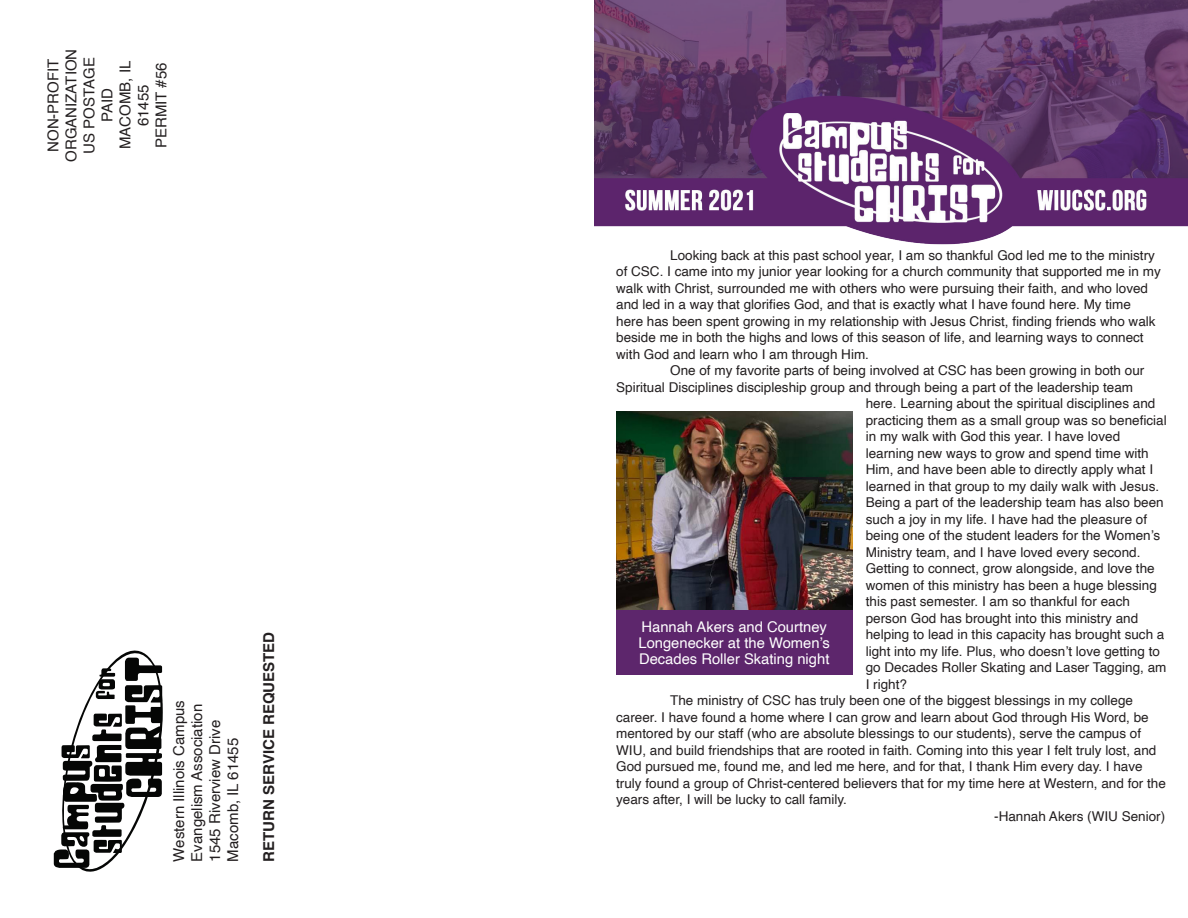
<style>
.page{position:relative;width:1188px;height:918px;background:#fff}
.page>*{position:absolute;margin:0;border:0;box-sizing:border-box;transform-origin:0 0}
.t1{font:15px/18px "Helvetica";color:#231f20;text-align:center}
.t2{font:700 15px "Helvetica";color:#231f20}
.t3{font:14.7px/16px "Helvetica";color:#fff}
.t4{font:13.5px/16.5px "Helvetica";color:#231f20}
</style>
<div class="page">
<img style="left:594px;top:0;width:594px;height:675px">
<svg style="left:54px;top:651px;width:109px;height:221px"></svg>
<img style="left:617px;top:412px;width:235px;height:198px">
<div style="left:616px;top:610px;width:236px;height:64px;background:#5d266c"></div>
<p class="t1" style="left:45px;top:162px;width:115px;rotate:-90deg">NON-PROFIT<br>ORGANIZATION</p>
<p class="t1" style="left:81px;top:154px;width:98px;rotate:-90deg">US POSTAGE<br>PAID</p>
<p class="t1" style="left:117px;top:149px;width:90px;rotate:-90deg">MACOMB, IL<br>61455</p>
<p class="t1" style="left:153px;top:148px;width:87px;rotate:-90deg">PERMIT #56</p>
<p class="t1" style="left:170px;top:862px;width:163px;text-align:left;rotate:-90deg">Western Illinois Campus<br>Evangelism Association</p>
<p class="t1" style="left:206px;top:862px;width:143px;rotate:-90deg">1545 Riverview Drive</p>
<p class="t1" style="left:224px;top:862px;width:125px;rotate:-90deg">Macomb, IL 61455</p>
<p class="t2" style="left:257px;top:862px;width:231px;rotate:-90deg">RETURN SERVICE REQUESTED</p>
<p class="t4" style="left:616px;top:247px;width:546px;text-indent:54px">Looking back at this past school year, I am so thankful God led me to the ministry of CSC. I came into my junior year looking for a church community that supported me in my walk with Christ, surrounded me with others who were pursuing their faith, and who loved and led in a way that glorifies God, and that is exactly what I have found here. My time here has been spent growing in my relationship with Jesus Christ, finding friends who walk beside me in both the highs and lows of this season of life, and learning ways to connect with God and learn who I am through Him.</p>
<p class="t4" style="left:670px;top:363px;width:476px">One of my favorite parts of being involved at CSC has been growing in both our</p>
<p class="t4" style="left:616px;top:379px;width:518px">Spiritual Disciplines discipleship group and through being a part of the leadership team</p>
<p class="t4" style="left:866px;top:396px;width:291px">here. Learning about the spiritual disciplines and</p>
<p class="t4" style="left:866px;top:412px;width:302px">practicing them as a small group was so beneficial</p>
<p class="t4" style="left:866px;top:429px;width:256px">in my walk with God this year. I have loved</p>
<p class="t4" style="left:866px;top:445px;width:284px">learning new ways to grow and spend time with</p>
<p class="t4" style="left:866px;top:462px;width:289px">Him, and have been able to directly apply what I</p>
<p class="t4" style="left:866px;top:478px;width:295px">learned in that group to my daily walk with Jesus.</p>
<p class="t4" style="left:866px;top:495px;width:299px">Being a part of the leadership team has also been</p>
<p class="t4" style="left:866px;top:511px;width:283px">such a joy in my life. I have had the pleasure of</p>
<p class="t4" style="left:866px;top:528px;width:296px">being one of the student leaders for the Women’s</p>
<p class="t4" style="left:866px;top:544px;width:276px">Ministry team, and I have loved every second.</p>
<p class="t4" style="left:866px;top:561px;width:290px">Getting to connect, grow alongside, and love the</p>
<p class="t4" style="left:866px;top:577px;width:293px">women of this ministry has been a huge blessing</p>
<p class="t4" style="left:866px;top:594px;width:266px">this past semester. I am so thankful for each</p>
<p class="t4" style="left:866px;top:610px;width:274px">person God has brought into this ministry and</p>
<p class="t4" style="left:866px;top:627px;width:300px">helping to lead in this capacity has brought such a</p>
<p class="t4" style="left:866px;top:643px;width:296px">light into my life. Plus, who doesn’t love getting to</p>
<p class="t4" style="left:866px;top:660px;width:302px">go Decades Roller Skating and Laser Tagging, am</p>
<p class="t4" style="left:866px;top:676px;width:43px">I right?</p>
<p class="t4" style="left:616px;top:693px;width:551px;text-indent:54px">The ministry of CSC has truly been one of the biggest blessings in my college career. I have found a home where I can grow and learn about God through His Word, be mentored by our staff (who are absolute blessings to our students), serve the campus of WIU, and build friendships that are rooted in faith. Coming into this year I felt truly lost, and God pursued me, found me, and led me here, and for that, I thank Him every day. I have truly found a group of Christ-centered believers that for my time here at Western, and for the years after, I will be lucky to call family.</p>
<p class="t4" style="left:994px;top:808px;width:173px">-Hannah Akers (WIU Senior)</p>
<p class="t3" style="left:638px;top:619px;width:193px">Hannah Akers and Courtney<br>Longenecker at the Women’s<br>Decades Roller Skating night</p>
</div>
